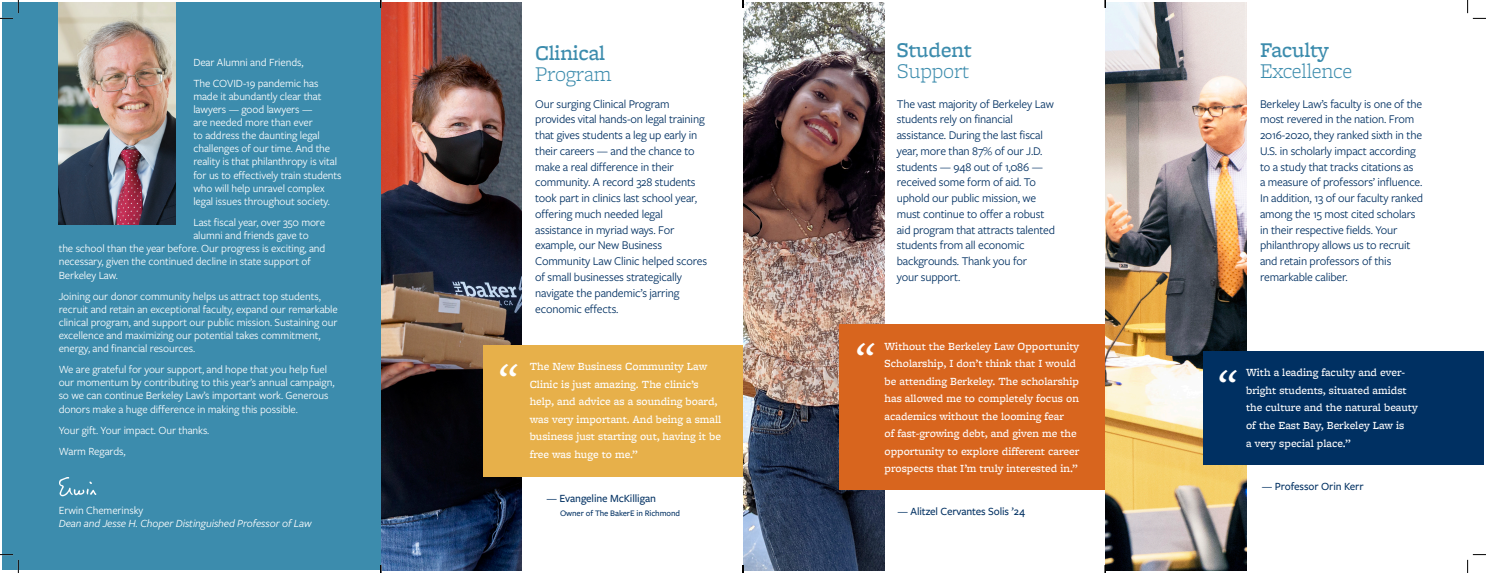
<style>
.page{position:relative;width:1486px;height:573px;background:#fff}
.page>*{position:absolute;margin:0;border:0;box-sizing:border-box;transform-origin:0 0}
.Quote1{font:500 43.75px "Freight Sans Pro";color:#fff}
.Head2{font:500 21.88px/21px "Freight Micro Pro";letter-spacing:-.01em;color:#3c8cad}
.Head2-2{font:300 21.88px/21px "Freight Micro Pro";letter-spacing:-.01em;color:#3c8cad}
.QUOTE1{font:12.25px/15.8px "Freight Sans Pro";letter-spacing:-.015em;color:#003062}
.Body_1{font:11.38px/13.1px "Freight Sans Pro";letter-spacing:-.01em;color:#fff}
.Quote1-2{font:500 11.38px/17.5px "Freight Micro Pro";color:#fff}
.NAME{font:500 11.38px "Freight Sans Pro";letter-spacing:-.01em;color:#003062}
.Body_1-2{font:italic 11.38px/13.1px "Freight Sans Pro";letter-spacing:-.01em;color:#fff}
.BULLETS{font:500 8.75px "Freight Sans Pro";letter-spacing:-.01em;color:#003062}
.s1{font-style:normal}
.s2{font-weight:300}
.s3{font-weight:500}
</style>
<div class="page">
<img style="left:381px;top:3px;width:140px;height:567px">
<div style="left:483px;top:345px;width:260px;height:131px;background:#e7b04a"></div>
<div style="left:3px;top:3px;width:378px;height:567px;background:#3c8cad"></div>
<img style="left:744px;top:3px;width:140px;height:567px">
<div style="left:839px;top:324px;width:266px;height:165px;background:#d8651e"></div>
<img style="left:1105px;top:3px;width:141px;height:567px">
<div style="left:1203px;top:351px;width:280px;height:113px;background:#003062"></div>
<img style="left:59px;top:3px;width:117px;height:221px">
<img style="left:59px;top:477px;width:38px;height:20px">
<svg style="left:0;top:0;width:19px;height:19px"></svg>
<svg style="left:0;top:553px;width:19px;height:19px"></svg>
<svg style="left:1467px;top:0;width:19px;height:19px"></svg>
<svg style="left:1467px;top:554px;width:19px;height:18px"></svg>
<svg style="left:742px;top:0;width:2px;height:8px"></svg>
<svg style="left:742px;top:564px;width:2px;height:8px"></svg>
<p class="Body_1" style="left:193px;top:55px;width:112px">Dear Alumni and Friends,</p>
<p class="Body_1" style="left:193px;top:76px;width:150px">The COVID-19 pandemic has made it abundantly clear that lawyers — good lawyers —<br>are needed more than ever<br>to address the daunting legal challenges of our time. And the reality is that philanthropy is vital for us to effectively train students who will help unravel complex legal issues throughout society.</p>
<p class="Body_1" style="left:193px;top:215px;width:133px">Last fiscal year, over 350 more</p>
<p class="Body_1" style="left:193px;top:228px;width:117px">alumni and friends gave to</p>
<p class="Body_1" style="left:59px;top:241px;width:268px">the school than the year before. Our progress is exciting, and</p>
<p class="Body_1" style="left:59px;top:254px;width:254px">necessary, given the continued decline in state support of</p>
<p class="Body_1" style="left:59px;top:267px;width:61px">Berkeley Law.</p>
<p class="Body_1" style="left:59px;top:288px;width:281px">Joining our donor community helps us attract top students, recruit and retain an exceptional faculty, expand our remarkable clinical program, and support our public mission. Sustaining our excellence and maximizing our potential takes commitment, energy, and financial resources.</p>
<p class="Body_1" style="left:59px;top:362px;width:277px">We are grateful for your support, and hope that you help fuel our momentum by contributing to this year’s annual campaign, so we can continue Berkeley Law’s important work. Generous donors make a huge difference in making this possible.</p>
<p class="Body_1" style="left:59px;top:422px;width:152px">Your gift. Your impact. Our thanks.</p>
<p class="Body_1" style="left:59px;top:443px;width:68px">Warm Regards,</p>
<p class="Body_1-2" style="left:59px;top:503px;width:254px"><span class="s1">Erwin Chemerinsky<br></span>Dean and Jesse H. Choper Distinguished Professor of Law</p>
<p class="Head2" style="left:535px;top:42px;width:78px">Clinical<br><span class="s2">Program</span></p>
<p class="QUOTE1" style="left:535px;top:95px;width:173px">Our surging Clinical Program provides vital hands-on legal training that gives students a leg up early in their careers — and the chance to make a real difference in their community. A record 328 students took part in clinics last school year, offering much needed legal assistance in myriad ways. For example, our New Business<br>Community Law Clinic helped scores of small businesses strategically navigate the pandemic’s jarring economic effects.</p>
<p class="Quote1" style="left:499px;top:349px;width:20px">“</p>
<p class="Quote1-2" style="left:530px;top:357px;width:193px">The New Business Community Law Clinic is just amazing. The clinic’s help, and advice as a sounding board, was very important. And being a small business just starting out, having it be free was huge to me.”</p>
<p class="NAME" style="left:546px;top:490px;width:111px">— Evangeline McKilligan</p>
<p class="BULLETS" style="left:560px;top:507px;width:122px">Owner of The BakerE in Richmond</p>
<p class="Head2" style="left:897px;top:38px;width:76px">Student<br><span class="s2">Support</span></p>
<p class="QUOTE1" style="left:897px;top:95px;width:160px">The vast majority of Berkeley Law students rely on financial assistance. During the last fiscal year, more than 87% of our J.D. students — 948 out of 1,086 — received some form of aid. To uphold our public mission, we must continue to offer a robust aid program that attracts talented students from all economic backgrounds. Thank you for<br>your support.</p>
<p class="Quote1" style="left:856px;top:328px;width:20px">“</p>
<p class="Quote1-2" style="left:884px;top:336px;width:196px">Without the Berkeley Law Opportunity Scholarship, I don’t think that I would be attending Berkeley. The scholarship has allowed me to completely focus on academics without the looming fear<br>of fast-growing debt, and given me the opportunity to explore different career prospects that I’m truly interested in.”</p>
<p class="NAME" style="left:898px;top:503px;width:129px">— Alitzel Cervantes Solis ’24</p>
<p class="Head2-2" style="left:1260px;top:38px;width:94px"><span class="s3">Faculty<br></span>Excellence</p>
<p class="QUOTE1" style="left:1260px;top:95px;width:165px">Berkeley Law’s faculty is one of the most revered in the nation. From<br>2016-2020, they ranked sixth in the<br>U.S. in scholarly impact according to a study that tracks citations as<br>a measure of professors’ influence.<br>In addition, 13 of our faculty ranked among the 15 most cited scholars in their respective fields. Your philanthropy allows us to recruit and retain professors of this remarkable caliber.</p>
<p class="Quote1" style="left:1218px;top:355px;width:20px">“</p>
<p class="Quote1-2" style="left:1246px;top:363px;width:173px">With a leading faculty and ever&shy;bright students, situated amidst the culture and the natural beauty of the East Bay, Berkeley Law is<br>a very special place.”</p>
<p class="NAME" style="left:1262px;top:478px;width:104px">— Professor Orin Kerr</p>
</div>
